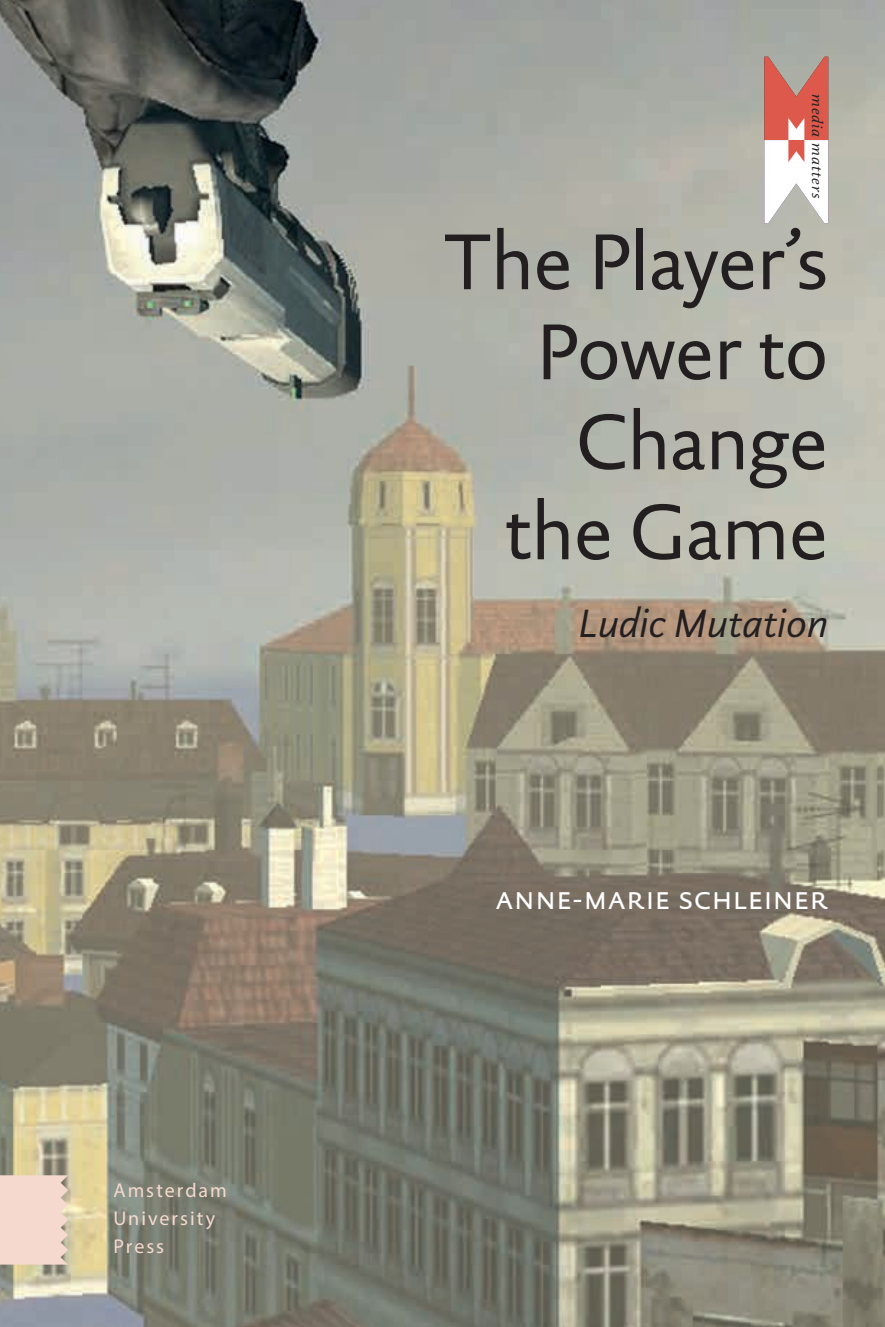
<style>
.page{position:relative;width:885px;height:1327px;background:#fff}
.page>*{position:absolute;margin:0;border:0;box-sizing:border-box;transform-origin:0 0}
.t1{font:80px/90px "DTL Documenta Sans ST";letter-spacing:-.015em;color:#231f20;text-align:right}
.t2{font:italic 40px "DTL Documenta Sans T";color:#231f20}
.t3{font:32px "DTL Documenta Sans T Caps";color:#fff}
.t4{font:20px/28px "Myriad Pro";letter-spacing:.1em;color:#f6d9ce}
.t5{font:italic 14.6px "DTL Documenta ST";letter-spacing:.065em;color:#231f20}
</style>
<div class="page">
<img style="left:0;top:0;width:884px;height:1327px">
<svg style="left:0;top:1175px;width:68px;height:89px;background:#f2d6ca"></svg>
<svg style="left:764px;top:57px;width:64px;height:166px"></svg>
<p class="t4" style="left:113px;top:1175px;width:115px">Amsterdam<br>University<br>Press</p>
<p class="t5" style="left:825px;top:94px;width:105px;rotate:90deg">media matters</p>
<p class="t1" style="left:445px;top:216px;width:385px">The Player’s<br>Power to<br>Change<br>the Game</p>
<p class="t2" style="left:578px;top:598px;width:251px">Ludic Mutation</p>
<p class="t3" style="left:495px;top:878px;width:334px">anne-marie schleiner</p>
</div>
